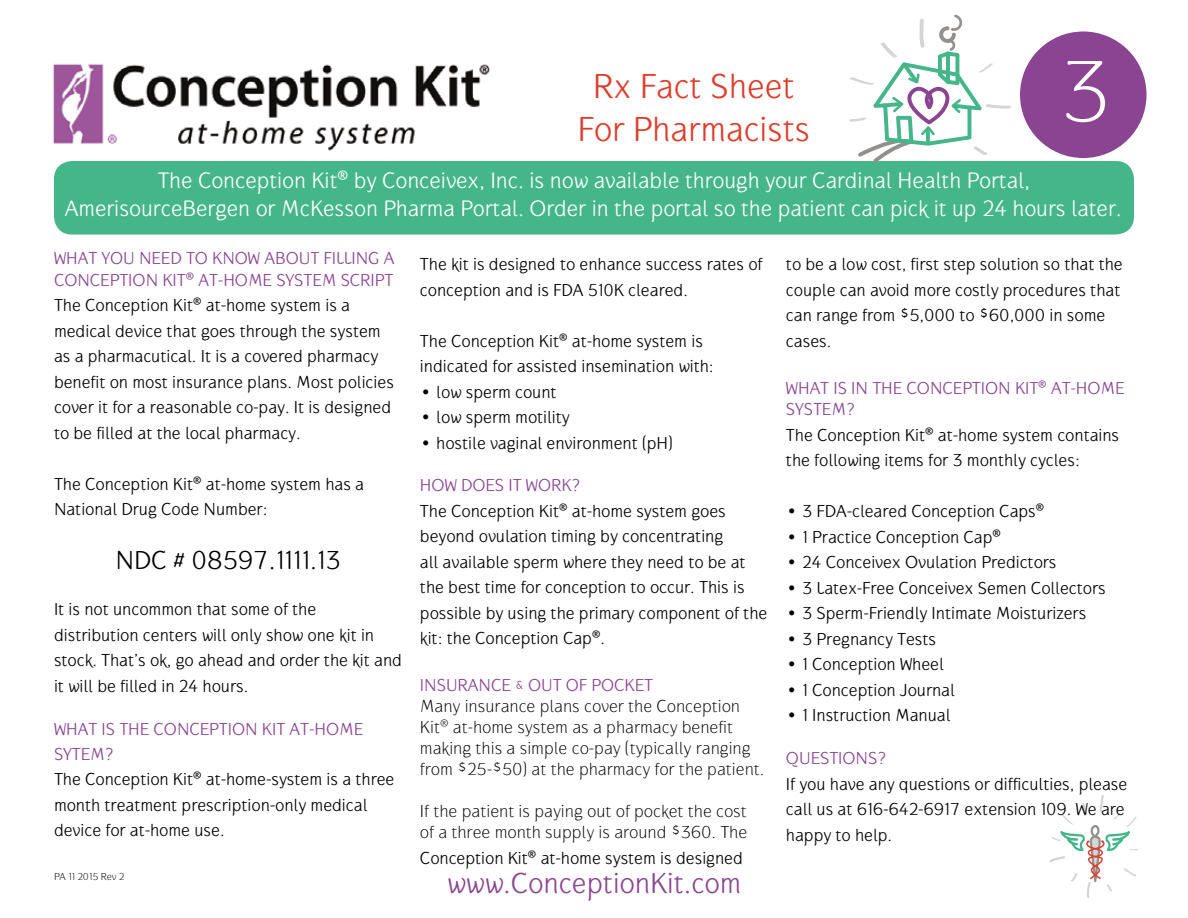
<style>
.page{position:relative;width:1188px;height:918px;background:#fff}
.page>*{position:absolute;margin:0;border:0;box-sizing:border-box;transform-origin:0 0}
.t1{font:100 90px "Gauntlet";color:#fff}
.t2{font:36px "Gauntlet Classic";color:#dd3e2c}
.t3{font:30px "Gauntlet Classic";color:#8b4492}
.t4{font:27px "Gauntlet Classic";color:#000}
.t5{font:23.25px/27.9px "Gauntlet Classic";color:#fff;text-align:center}
.t6{font:18px/25.5px "Gauntlet Classic";color:#000}
.t7{font:100 18px/21px "Gauntlet";color:#000}
.t8{font:18px/21.6px "Gauntlet Classic";color:#8b4492}
.t9{font:100 10.5px "Gauntlet";color:#000}
</style>
<div class="page">
<svg style="left:1049px;top:795px;width:89px;height:103px"></svg>
<div style="left:54px;top:161px;width:1080px;height:74px;background:#45b68a;border-radius:18px"></div>
<svg style="left:849px;top:15px;width:162px;height:148px"></svg>
<div style="left:1020px;top:31px;width:127px;height:127px;background:#8b4492;border-radius:50%"></div>
<img style="left:53px;top:64px;width:437px;height:87px">
<h2 class="t2" style="left:593px;top:65px;width:203px">Rx Fact Sheet</h2>
<h1 class="t1" style="left:1060px;top:39px;width:52px">3</h1>
<h2 class="t2" style="left:578px;top:108px;width:234px">For Pharmacists</h2>
<p class="t5" style="left:65px;top:167px;width:1059px">The Conception Kit® by Conceivex, Inc. is now available through your Cardinal Health Portal,<br>AmerisourceBergen or McKesson Pharma Portal. Order in the portal so the patient can pick it up 24 hours later.</p>
<p class="t8" style="left:54px;top:247px;width:342px">WHAT YOU NEED TO KNOW ABOUT FILLING A<br>CONCEPTION KIT® AT-HOME SYSTEM SCRIPT</p>
<p class="t6" style="left:54px;top:292px;width:341px">The Conception Kit® at-home system is a medical device that goes through the system as a pharmacutical. It is a covered pharmacy benefit on most insurance plans. Most policies cover it for a reasonable co-pay. It is designed to be filled at the local pharmacy.</p>
<p class="t6" style="left:54px;top:471px;width:312px">The Conception Kit® at-home system has a<br>National Drug Code Number:</p>
<h3 class="t4" style="left:115px;top:544px;width:227px">NDC # 08597.1111.13</h3>
<p class="t6" style="left:54px;top:596px;width:349px">It is not uncommon that some of the distribution centers will only show one kit in stock. That’s ok, go ahead and order the kit and it will be filled in 24 hours.</p>
<p class="t8" style="left:54px;top:716px;width:311px;line-height:25.2px">WHAT IS THE CONCEPTION KIT AT-HOME<br>SYTEM?</p>
<p class="t6" style="left:54px;top:767px;width:342px">The Conception Kit® at-home-system is a three month treatment prescription-only medical device for at-home use.</p>
<p class="t6" style="left:420px;top:251px;width:344px">The kit is designed to enhance success rates of conception and is FDA 510K cleared.</p>
<p class="t6" style="left:420px;top:328px;width:295px">The Conception Kit® at-home system is indicated for assisted insemination with:</p>
<p class="t6" style="left:420px;top:379px;width:138px">• low sperm count</p>
<p class="t6" style="left:420px;top:404px;width:151px">• low sperm motility</p>
<p class="t6" style="left:420px;top:430px;width:254px">• hostile vaginal environment (pH)</p>
<p class="t8" style="left:420px;top:474px;width:162px">HOW DOES IT WORK?</p>
<p class="t6" style="left:420px;top:498px;width:349px">The Conception Kit® at-home system goes beyond ovulation timing by concentrating<br>all available sperm where they need to be at the best time for conception to occur. This is possible by using the primary component of the kit: the Conception Cap®.</p>
<p class="t8" style="left:420px;top:675px;width:235px">INSURANCE &amp; OUT OF POCKET</p>
<p class="t7" style="left:420px;top:696px;width:346px">Many insurance plans cover the Conception Kit® at-home system as a pharmacy benefit making this a simple co-pay (typically ranging from $25-$50) at the pharmacy for the patient.</p>
<p class="t7" style="left:420px;top:801px;width:329px">If the patient is paying out of pocket the cost of a three month supply is around $360. The</p>
<p class="t6" style="left:420px;top:845px;width:324px">Conception Kit® at-home system is designed</p>
<p class="t9" style="left:54px;top:870px;width:72px">PA 11 2015 Rev 2</p>
<h3 class="t3" style="left:447px;top:866px;width:296px">www.ConceptionKit.com</h3>
<p class="t6" style="left:786px;top:251px;width:338px">to be a low cost, first step solution so that the couple can avoid more costly procedures that can range from $5,000 to $60,000 in some cases.</p>
<p class="t8" style="left:786px;top:377px;width:340px">WHAT IS IN THE CONCEPTION KIT® AT-HOME<br>SYSTEM?</p>
<p class="t6" style="left:786px;top:422px;width:335px">The Conception Kit® at-home system contains the following items for 3 monthly cycles:</p>
<p class="t6" style="left:786px;top:499px;width:260px">• 3 FDA-cleared Conception Caps®</p>
<p class="t6" style="left:786px;top:524px;width:217px">• 1 Practice Conception Cap®</p>
<p class="t6" style="left:786px;top:550px;width:272px">• 24 Conceivex Ovulation Predictors</p>
<p class="t6" style="left:786px;top:575px;width:321px">• 3 Latex-Free Conceivex Semen Collectors</p>
<p class="t6" style="left:786px;top:601px;width:302px">• 3 Sperm-Friendly Intimate Moisturizers</p>
<p class="t6" style="left:786px;top:626px;width:152px">• 3 Pregnancy Tests</p>
<p class="t6" style="left:786px;top:652px;width:159px">• 1 Conception Wheel</p>
<p class="t6" style="left:786px;top:677px;width:170px">• 1 Conception Journal</p>
<p class="t6" style="left:786px;top:703px;width:166px">• 1 Instruction Manual</p>
<p class="t8" style="left:786px;top:747px;width:102px">QUESTIONS?</p>
<p class="t6" style="left:786px;top:771px;width:343px">If you have any questions or difficulties, please call us at 616-642-6917 extension 109. We are happy to help.</p>
</div>
